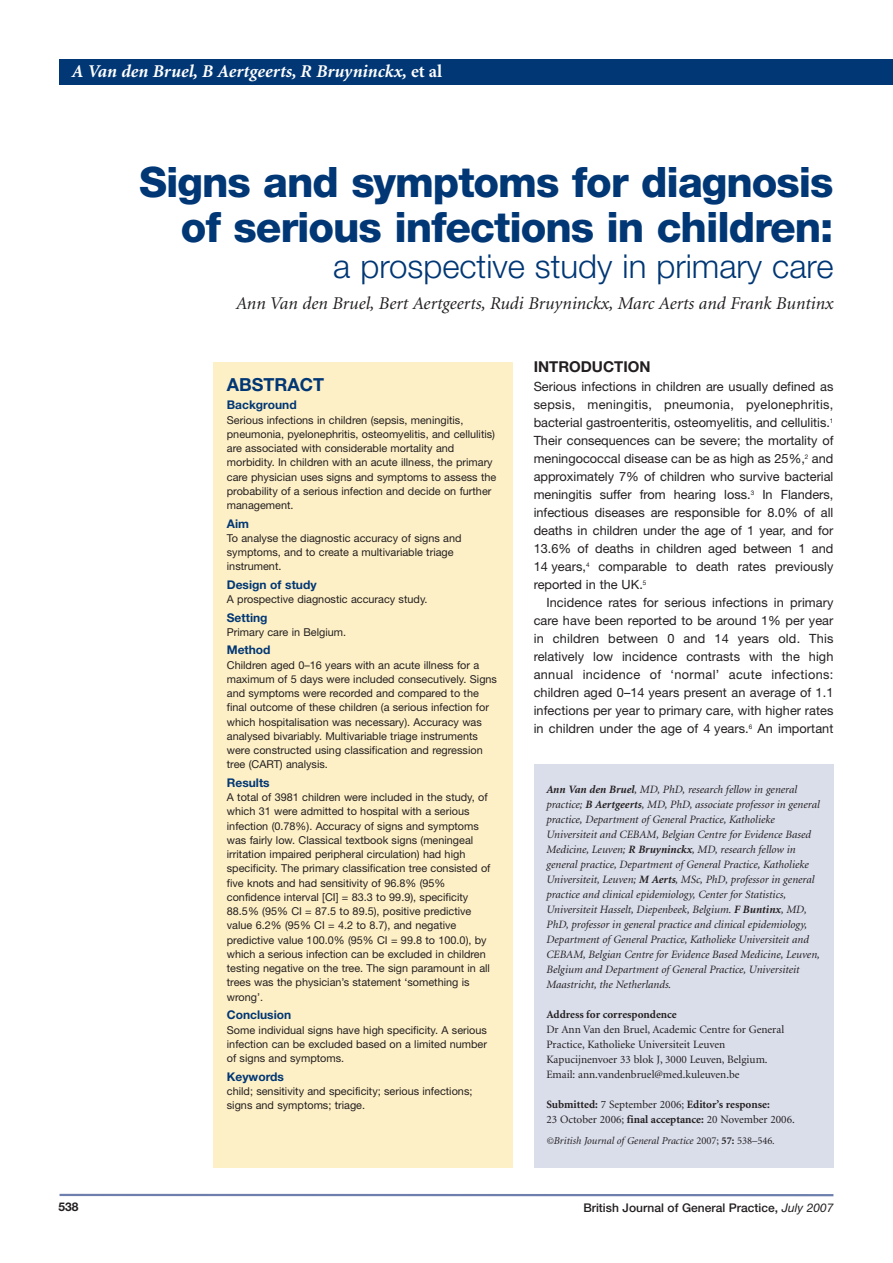
<style>
.page{position:relative;width:893px;height:1263px;background:#fff}
.page>*{position:absolute;margin:0;border:0;box-sizing:border-box;transform-origin:0 0}
.t1{font:800 42px/45px "Helvetica Neue";letter-spacing:-.025em;color:#013775;text-align:right}
.t2{font:300 33px "Helvetica Neue";color:#013775}
.t3{font:italic 18px "Minion";color:#231f20}
.t4{font:italic 700 18px "Minion";color:#fff}
.t5{font:700 18px "Helvetica Neue";color:#013775}
.t6{font:700 15px "Helvetica Neue";color:#231f20}
.t7{font:12.75px/18px "Helvetica Neue";letter-spacing:.005em;color:#231f20;text-align:justify}
.t8{font:700 12px "Helvetica Neue";color:#013775}
.t9{font:500 12px "Helvetica Neue";color:#231f20}
.t10{font:700 12px "Helvetica Neue";color:#231f20}
.t11{font:italic 11.25px/15px "Minion";color:#231f20}
.t12{font:11.25px/15px "Minion";color:#231f20}
.t13{font:700 11.25px "Minion";color:#231f20}
.t14{font:10.8px/14.2px "Helvetica Neue";color:#231f20}
.t15{font:italic 10.5px "Minion";color:#231f20}
.s1{font-style:normal}
.s2{font-weight:700}
.s3{font-weight:700;font-style:normal}
.s4{font-weight:400;font-style:italic}
</style>
<div class="page">
<div style="left:213px;top:362px;width:299px;height:805px;background:#fef0c6"></div>
<div style="left:534px;top:764px;width:299px;height:403px;background:#dadeeb"></div>
<hr style="left:60px;top:1194px;width:773px;height:2px;background:#6e7fad">
<div style="left:60px;top:60px;width:833px;height:25px;background:#013775"></div>
<h3 class="t4" style="left:72px;top:64px;width:372px">A Van den Bruel, B Aertgeerts, R Bruyninckx, <span class="s1">et al</span></h3>
<h1 class="t1" style="left:139px;top:163px;width:696px">Signs and symptoms for diagnosis of serious infections in children:</h1>
<h2 class="t2" style="left:333px;top:254px;width:502px">a prospective study in primary care</h2>
<h3 class="t3" style="left:236px;top:296px;width:599px">Ann Van den Bruel, Bert Aertgeerts, Rudi Bruyninckx, Marc Aerts and Frank Buntinx</h3>
<p class="t10" style="left:58px;top:1202px;width:22px">538</p>
<h3 class="t5" style="left:227px;top:378px;width:99px">ABSTRACT</h3>
<p class="t8" style="left:227px;top:401px;width:71px">Background</p>
<p class="t14" style="left:227px;top:414px;width:271px">Serious infections in children (sepsis, meningitis, pneumonia, pyelonephritis, osteomyelitis, and cellulitis) are associated with considerable mortality and morbidity. In children with an acute illness, the primary care physician uses signs and symptoms to assess the probability of a serious infection and decide on further management.</p>
<p class="t8" style="left:227px;top:519px;width:24px">Aim</p>
<p class="t14" style="left:227px;top:532px;width:236px">To analyse the diagnostic accuracy of signs and symptoms, and to create a multivariable triage instrument.</p>
<p class="t8" style="left:227px;top:580px;width:91px">Design of study</p>
<p class="t14" style="left:227px;top:593px;width:202px">A prospective diagnostic accuracy study.</p>
<p class="t8" style="left:227px;top:613px;width:42px">Setting</p>
<p class="t14" style="left:227px;top:626px;width:121px">Primary care in Belgium.</p>
<p class="t8" style="left:227px;top:646px;width:45px">Method</p>
<p class="t14" style="left:227px;top:659px;width:272px">Children aged 0–16 years with an acute illness for a maximum of 5 days were included consecutively. Signs and symptoms were recorded and compared to the final outcome of these children (a serious infection for which hospitalisation was necessary). Accuracy was analysed bivariably. Multivariable triage instruments were constructed using classification and regression tree (CART) analysis.</p>
<p class="t8" style="left:227px;top:778px;width:44px">Results</p>
<p class="t14" style="left:227px;top:791px;width:265px">A total of 3981 children were included in the study, of which 31 were admitted to hospital with a serious infection (0.78%). Accuracy of signs and symptoms was fairly low. Classical textbook signs (meningeal irritation impaired peripheral circulation) had high specificity. The primary classification tree consisted of five knots and had sensitivity of 96.8% (95% confidence interval [CI] = 83.3 to 99.9), specificity 88.5% (95% CI = 87.5 to 89.5), positive predictive value 6.2% (95% CI = 4.2 to 8.7), and negative predictive value 100.0% (95% CI = 99.8 to 100.0), by which a serious infection can be excluded in children testing negative on the tree. The sign paramount in all trees was the physician’s statement ‘something is wrong’.</p>
<p class="t8" style="left:227px;top:1011px;width:66px">Conclusion</p>
<p class="t14" style="left:227px;top:1023px;width:262px;text-align:justify">Some individual signs have high specificity. A serious infection can be excluded based on a limited number of signs and symptoms.</p>
<p class="t8" style="left:227px;top:1072px;width:59px">Keywords</p>
<p class="t14" style="left:227px;top:1085px;width:247px">child; sensitivity and specificity; serious infections; signs and symptoms; triage.</p>
<h3 class="t6" style="left:534px;top:361px;width:118px">INTRODUCTION</h3>
<p class="t7" style="left:534px;top:379px;width:301px">Serious infections in children are usually defined as sepsis, meningitis, pneumonia, pyelonephritis, bacterial gastroenteritis, osteomyelitis, and cellulitis.<sup>1<br></sup>Their consequences can be severe; the mortality of meningococcal disease can be as high as 25%,<sup>2</sup> and approximately 7% of children who survive bacterial meningitis suffer from hearing loss.<sup>3</sup> In Flanders, infectious diseases are responsible for 8.0% of all deaths in children under the age of 1 year, and for 13.6% of deaths in children aged between 1 and 14 years,<sup>4</sup> comparable to death rates previously reported in the UK.<sup>5</sup></p>
<p class="t7" style="left:534px;top:595px;width:301px;text-indent:13px">Incidence rates for serious infections in primary care have been reported to be around 1% per year in children between 0 and 14 years old. This relatively low incidence contrasts with the high annual incidence of ‘normal’ acute infections: children aged 0–14 years present an average of 1.1 infections per year to primary care, with higher rates in children under the age of 4 years.<sup>6</sup> An important</p>
<p class="t11" style="left:546px;top:783px;width:275px"><span class="s2">Ann Van den Bruel</span>, MD, PhD, research fellow in general practice; <span class="s2">B Aertgeerts</span>, MD, PhD, associate professor in general practice, Department of General Practice, Katholieke Universiteit and CEBAM, Belgian Centre for Evidence Based Medicine, Leuven; <span class="s2">R Bruyninckx</span>, MD, research fellow in general practice, Department of General Practice, Katholieke Universiteit, Leuven; <span class="s2">M Aerts</span>, MSc, PhD, professor in general practice and clinical epidemiology, Center for Statistics, Universiteit Hasselt, Diepenbeek, Belgium. <span class="s2">F Buntinx</span>, MD, PhD, professor in general practice and clinical epidemiology, Department of General Practice, Katholieke Universiteit and CEBAM, Belgian Centre for Evidence Based Medicine, Leuven, Belgium and Department of General Practice, Universiteit Maastricht, the Netherlands.</p>
<p class="t13" style="left:546px;top:1010px;width:132px">Address for correspondence</p>
<p class="t12" style="left:546px;top:1023px;width:239px">Dr Ann Van den Bruel, Academic Centre for General Practice, Katholieke Universiteit Leuven Kapucijnenvoer 33 blok J, 3000 Leuven, Belgium.<br>Email: ann.vandenbruel@med.kuleuven.be</p>
<p class="t12" style="left:546px;top:1098px;width:250px"><span class="s2">Submitted:</span> 7 September 2006; <span class="s2">Editor’s response:<br></span>23 October 2006; <span class="s2">final acceptance:</span> 20 November 2006.</p>
<p class="t15" style="left:546px;top:1136px;width:230px">©British Journal of General Practice <span class="s1">2007;</span> <span class="s3">57:</span> <span class="s1">538–546</span>.</p>
<p class="t9" style="left:583px;top:1203px;width:252px">British Journal of General Practice, <span class="s4">July 2007</span></p>
</div>
